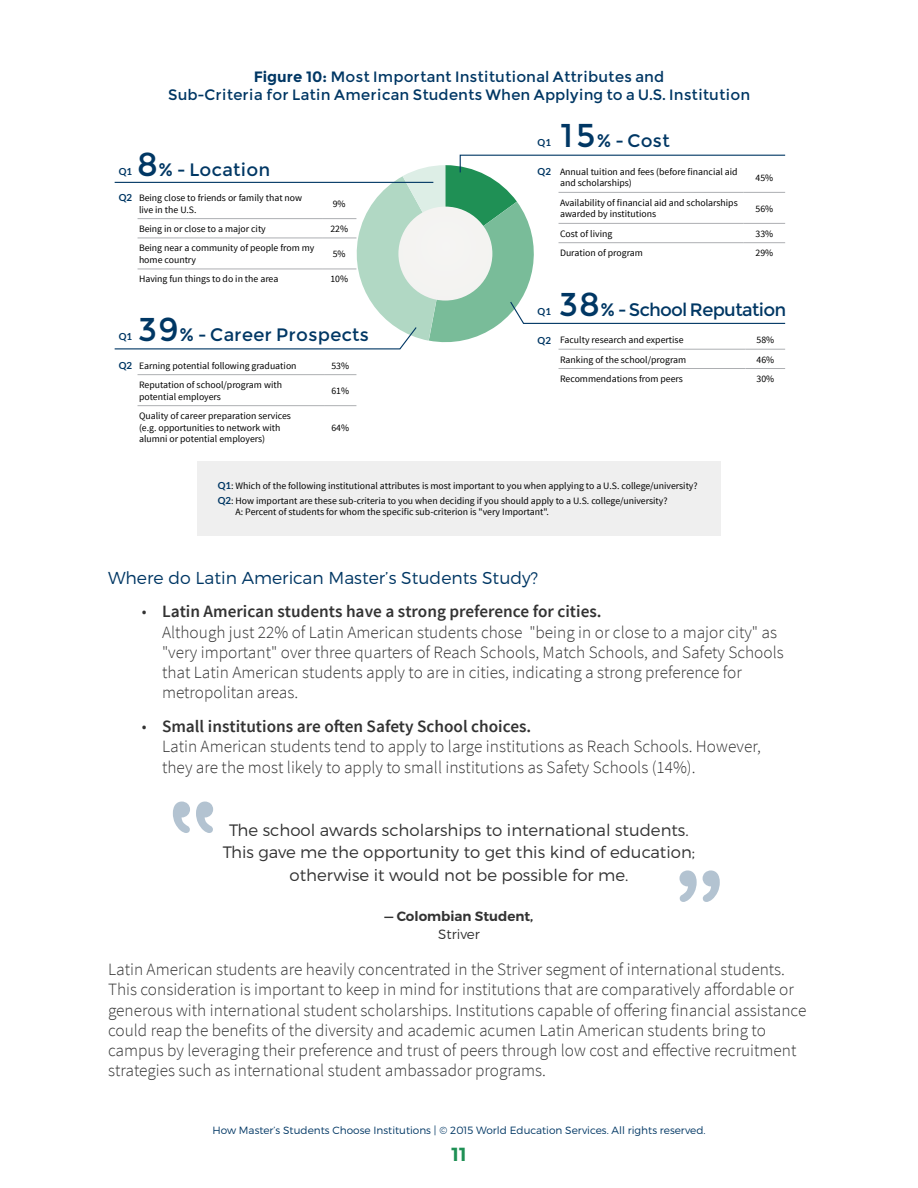
<style>
.page{position:relative;width:918px;height:1188px;background:#fff}
.page>*{position:absolute;margin:0;border:0;box-sizing:border-box;transform-origin:0 0}
.t1{font:247.95px "Chartwell Pies";color:#1f9055}
.t2{font:600 18.9px "Montserrat";color:#1f9055}
.t3{font:18px "Montserrat";color:#003764}
.t4{font:18px "Montserrat";letter-spacing:-.05em;color:#003764}
.t5{font:300 17.25px/20.2px "Source Sans Pro";color:#333}
.t6{font:300 17.25px "Montserrat";color:#003764}
.t7{font:300 16.5px/22.5px "Montserrat";color:#333;text-align:center}
.t8{font:15px/18px "Montserrat";color:#003764;text-align:center}
.t9{font:600 13.5px "Montserrat";color:#333}
.t10{font:300 13.5px "Montserrat";color:#333}
.t11{font:300 10.5px "Montserrat";color:#003764}
.t12{font:9.75px/11.7px "Source Sans Pro";color:#000}
.t13{font:700 9.75px "Lato";color:#003764}
.s1{font-weight:700}
.s2{font-size:33px}
.s3{color:#b1d8c4}
.s4{color:#ddeee6}
.s5{color:#fff}
.s6{font-family:"Lato";font-weight:700;color:#003764}
.s7{font-weight:600}
</style>
<div class="page">
<svg style="left:510px;top:301px;width:276px;height:23px"></svg>
<svg style="left:459px;top:154px;width:327px;height:19px"></svg>
<hr style="left:115px;top:182px;width:318px;height:1px;background:#003764">
<svg style="left:114px;top:327px;width:303px;height:23px"></svg>
<hr style="left:559px;top:349px;width:187px;height:1px;background:#adafb2">
<hr style="left:746px;top:349px;width:39px;height:1px;background:#adafb2">
<hr style="left:559px;top:368px;width:187px;height:1px;background:#adafb2">
<hr style="left:746px;top:368px;width:39px;height:1px;background:#adafb2">
<hr style="left:138px;top:374px;width:186px;height:1px;background:#adafb2">
<hr style="left:324px;top:374px;width:32px;height:1px;background:#adafb2">
<hr style="left:138px;top:405px;width:186px;height:1px;background:#adafb2">
<hr style="left:324px;top:405px;width:32px;height:1px;background:#adafb2">
<hr style="left:559px;top:192px;width:185px;height:1px;background:#adafb2">
<hr style="left:744px;top:192px;width:41px;height:1px;background:#adafb2">
<hr style="left:559px;top:223px;width:185px;height:1px;background:#adafb2">
<hr style="left:744px;top:223px;width:41px;height:1px;background:#adafb2">
<hr style="left:559px;top:242px;width:185px;height:1px;background:#adafb2">
<hr style="left:744px;top:242px;width:41px;height:1px;background:#adafb2">
<hr style="left:138px;top:218px;width:184px;height:1px;background:#adafb2">
<hr style="left:322px;top:218px;width:34px;height:1px;background:#adafb2">
<hr style="left:138px;top:238px;width:184px;height:1px;background:#adafb2">
<hr style="left:322px;top:238px;width:34px;height:1px;background:#adafb2">
<hr style="left:138px;top:269px;width:184px;height:1px;background:#adafb2">
<hr style="left:322px;top:269px;width:34px;height:1px;background:#adafb2">
<div style="left:197px;top:461px;width:524px;height:75px;background:#efefef"></div>
<svg style="left:680px;top:870px;width:40px;height:32px"></svg>
<svg style="left:173px;top:802px;width:40px;height:31px"></svg>
<p class="t8" style="left:168px;top:68px;width:584px"><span class="s1">Figure 10:</span> Most Important Institutional Attributes and<br>Sub-Criteria for Latin American Students When Applying to a U.S. Institution</p>
<p class="t13" style="left:538px;top:137px;width:15px">Q1</p>
<p class="t3" style="left:138px;top:158px;width:134px"><span class="s2">8</span>% - Location</p>
<h1 class="t1" style="left:345px;top:118px;width:400px">15+<span class="s3">39</span><span class="s4">8</span><span class="s5">A</span></h1>
<p class="t13" style="left:538px;top:166px;width:15px">Q2</p>
<p class="t13" style="left:119px;top:166px;width:15px">Q1</p>
<p class="t12" style="left:139px;top:192px;width:165px">Being close to friends or family that now live in the U.S.</p>
<p class="t12" style="left:333px;top:198px;width:14px">9%</p>
<p class="t12" style="left:139px;top:223px;width:128px">Being in or close to a major city</p>
<p class="t12" style="left:330px;top:223px;width:19px">22%</p>
<p class="t12" style="left:139px;top:242px;width:177px">Being near a community of people from my home country</p>
<p class="t12" style="left:333px;top:248px;width:14px">5%</p>
<p class="t12" style="left:139px;top:273px;width:141px">Having fun things to do in the area</p>
<p class="t12" style="left:330px;top:273px;width:19px">10%</p>
<p class="t13" style="left:119px;top:192px;width:15px">Q2</p>
<p class="t13" style="left:538px;top:306px;width:15px">Q1</p>
<p class="t3" style="left:138px;top:323px;width:233px"><span class="s2">39</span>% - Career Prospects</p>
<p class="t13" style="left:119px;top:331px;width:15px">Q1</p>
<p class="t13" style="left:538px;top:335px;width:15px">Q2</p>
<p class="t12" style="left:139px;top:360px;width:159px">Earning potential following graduation</p>
<p class="t12" style="left:331px;top:360px;width:19px">53%</p>
<p class="t12" style="left:139px;top:379px;width:144px">Reputation of school/program with potential employers</p>
<p class="t12" style="left:331px;top:385px;width:19px">61%</p>
<p class="t12" style="left:139px;top:410px;width:154px">Quality of career preparation services (e.g. opportunities to network with alumni or potential employers)</p>
<p class="t13" style="left:119px;top:360px;width:15px">Q2</p>
<p class="t12" style="left:331px;top:422px;width:19px">64%</p>
<p class="t3" style="left:559px;top:130px;width:113px"><span class="s2">15</span>% - Cost</p>
<p class="t12" style="left:560px;top:166px;width:179px">Annual tuition and fees (before financial aid and scholarships)</p>
<p class="t12" style="left:756px;top:172px;width:19px">45%</p>
<p class="t12" style="left:560px;top:197px;width:179px">Availability of financial aid and scholarships awarded by institutions</p>
<p class="t12" style="left:756px;top:203px;width:19px">56%</p>
<p class="t12" style="left:560px;top:228px;width:54px">Cost of living</p>
<p class="t12" style="left:756px;top:228px;width:19px">33%</p>
<p class="t12" style="left:560px;top:247px;width:84px">Duration of program</p>
<p class="t12" style="left:756px;top:247px;width:19px">29%</p>
<p class="t4" style="left:559px;top:298px;width:229px"><span class="s2">38</span>% - School Reputation</p>
<p class="t12" style="left:560px;top:334px;width:125px">Faculty research and expertise</p>
<p class="t12" style="left:756px;top:334px;width:19px">58%</p>
<p class="t12" style="left:560px;top:354px;width:128px">Ranking of the school/program</p>
<p class="t12" style="left:756px;top:354px;width:19px">46%</p>
<p class="t12" style="left:560px;top:373px;width:124px">Recommendations from peers</p>
<p class="t12" style="left:756px;top:373px;width:19px">30%</p>
<p class="t12" style="left:218px;top:478px;width:481px;line-height:14.7px"><span class="s6">Q1</span>: Which of the following institutional attributes is most important to you when applying to a U.S. college/university?<br><span class="s6">Q2</span>: How important are these sub-criteria to you when deciding if you should apply to a U.S. college/university?</p>
<p class="t12" style="left:236px;top:506px;width:315px">A: Percent of students for whom the specific sub-criterion is "very Important".</p>
<p class="t6" style="left:108px;top:567px;width:432px">Where do Latin American Master’s Students Study?</p>
<p class="t5" style="left:162px;top:602px;width:623px;text-indent:-20px">• <span class="s7">Latin American students have a strong preference for cities.<br></span>Although just 22% of Latin American students chose "being in or close to a major city" as "very important" over three quarters of Reach Schools, Match Schools, and Safety Schools that Latin American students apply to are in cities, indicating a strong preference for metropolitan areas.</p>
<p class="t5" style="left:162px;top:716px;width:600px;text-indent:-20px">• <span class="s7">Small institutions are often Safety School choices.<br></span>Latin American students tend to apply to large institutions as Reach Schools. However, they are the most likely to apply to small institutions as Safety Schools (14%).</p>
<p class="t7" style="left:223px;top:818px;width:474px">The school awards scholarships to international students.<br>This gave me the opportunity to get this kind of education; otherwise it would not be possible for me.</p>
<p class="t9" style="left:385px;top:908px;width:150px">— Colombian Student,</p>
<p class="t10" style="left:438px;top:926px;width:43px">Striver</p>
<p class="t5" style="left:108px;top:959px;width:700px">Latin American students are heavily concentrated in the Striver segment of international students.<br>This consideration is important to keep in mind for institutions that are comparatively affordable or generous with international student scholarships. Institutions capable of offering financial assistance could reap the benefits of the diversity and academic acumen Latin American students bring to campus by leveraging their preference and trust of peers through low cost and effective recruitment strategies such as international student ambassador programs.</p>
<p class="t11" style="left:212px;top:1124px;width:495px">How Master’s Students Choose Institutions | © 2015 World Education Services. All rights reserved.</p>
<p class="t2" style="left:451px;top:1142px;width:17px">11</p>
</div>
